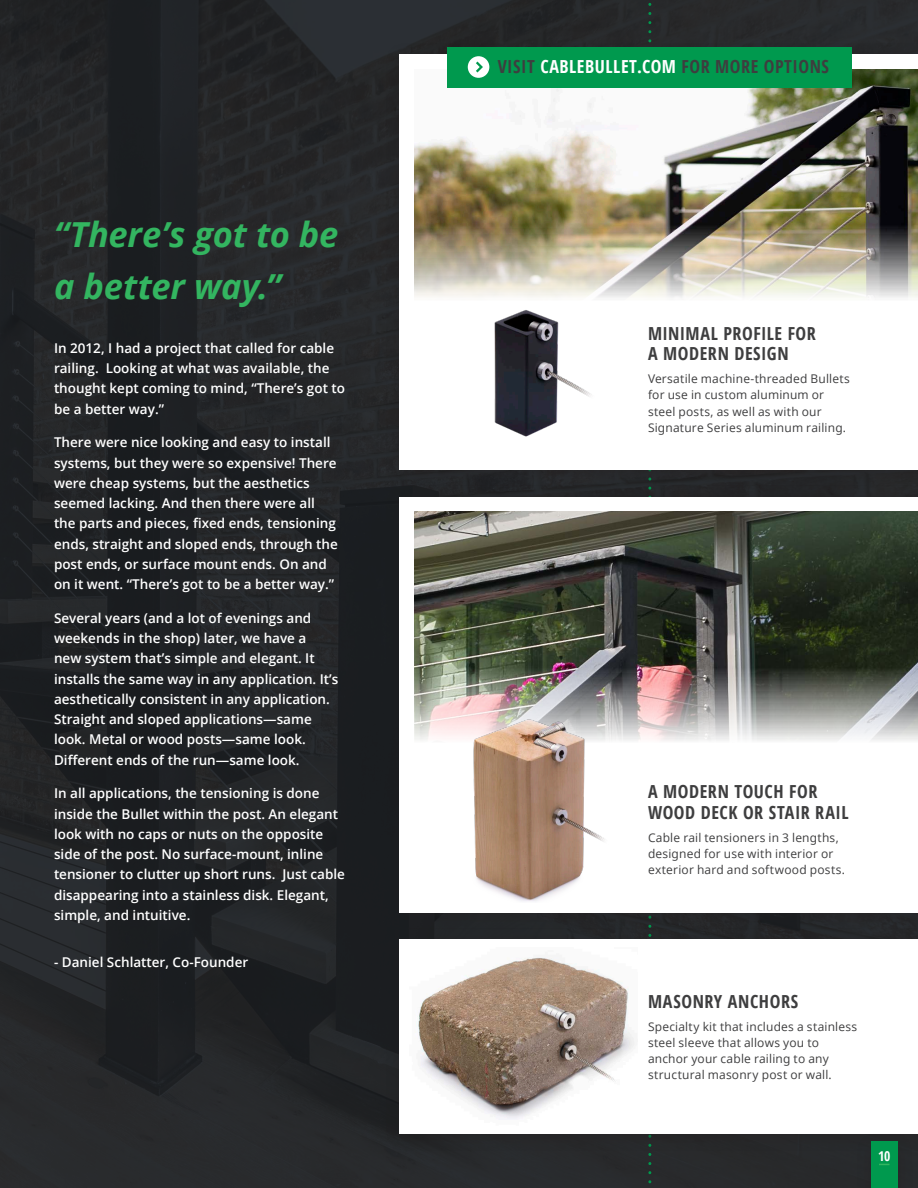
<style>
.page{position:relative;width:918px;height:1188px;background:#fff}
.page>*{position:absolute;margin:0;border:0;box-sizing:border-box;transform-origin:0 0}
.info{font:italic 700 34.5px/51.8px "Open Sans";letter-spacing:-.005em;color:#33b560}
.installation_step{font:700 condensed 18px/20.7px "Open Sans";letter-spacing:.03em;color:#3e3e3f}
.t1{font:600 13.5px/20.2px "Open Sans";color:#fff}
.t2{font:700 condensed 13.5px "Open Sans";color:#fff}
.copy_sm{font:12px/16.2px "Open Sans";letter-spacing:.015em;color:#3e3e3f}
.s1{color:#fff}
</style>
<div class="page">
<img style="left:0;top:0;width:918px;height:1188px">
<svg style="left:648px;top:0;width:3px;height:1188px"></svg>
<div style="left:384px;top:41px;width:534px;height:447px;background:#262729"></div>
<div style="left:400px;top:54px;width:518px;height:416px;background:#fff"></div>
<div style="left:384px;top:484px;width:534px;height:447px;background:#231f20"></div>
<div style="left:400px;top:497px;width:518px;height:416px;background:#fff"></div>
<div style="left:384px;top:927px;width:534px;height:225px;background:#262729"></div>
<div style="left:400px;top:940px;width:518px;height:194px;background:#fff"></div>
<img style="left:416px;top:957px;width:219px;height:162px">
<img style="left:415px;top:69px;width:503px;height:229px">
<img style="left:436px;top:275px;width:185px;height:162px">
<div style="left:447px;top:47px;width:405px;height:40px;background:#00994e"></div>
<svg style="left:468px;top:56px;width:21px;height:22px"></svg>
<img style="left:415px;top:512px;width:503px;height:229px">
<img style="left:436px;top:718px;width:185px;height:183px">
<div style="left:855px;top:1132px;width:58px;height:56px;background:#27282a"></div>
<div style="left:871px;top:1141px;width:27px;height:47px;background:#00994e"></div>
<p class="info" style="left:54px;top:208px;width:286px">“There’s got to be a better way.”</p>
<p class="t1" style="left:54px;top:338px;width:293px">In 2012, I had a project that called for cable railing. Looking at what was available, the thought kept coming to mind, “There’s got to be a better way.”</p>
<p class="t1" style="left:54px;top:432px;width:285px">There were nice looking and easy to install systems, but they were so expensive! There were cheap systems, but the aesthetics seemed lacking. And then there were all the parts and pieces, fixed ends, tensioning ends, straight and sloped ends, through the post ends, or surface mount ends. On and on it went. “There’s got to be a better way.”</p>
<p class="t1" style="left:54px;top:608px;width:286px">Several years (and a lot of evenings and weekends in the shop) later, we have a<br>new system that’s simple and elegant. It installs the same way in any application. It’s aesthetically consistent in any application.<br>Straight and sloped applications—same look. Metal or wood posts—same look.<br>Different ends of the run—same look.</p>
<p class="t1" style="left:54px;top:783px;width:292px">In all applications, the tensioning is done inside the Bullet within the post. An elegant look with no caps or nuts on the opposite side of the post. No surface-mount, inline tensioner to clutter up short runs. Just cable disappearing into a stainless disk. Elegant, simple, and intuitive.</p>
<p class="t1" style="left:54px;top:952px;width:196px">- Daniel Schlatter, Co-Founder</p>
<p class="installation_step" style="left:498px;top:56px;width:333px">VISIT <span class="s1">CABLEBULLET.COM</span> FOR MORE OPTIONS</p>
<p class="installation_step" style="left:648px;top:322px;width:169px">MINIMAL PROFILE FOR<br>A MODERN DESIGN</p>
<p class="copy_sm" style="left:648px;top:370px;width:203px">Versatile machine-threaded Bullets for use in custom aluminum or steel posts, as well as with our Signature Series aluminum railing.</p>
<p class="installation_step" style="left:648px;top:781px;width:202px">A MODERN TOUCH FOR<br>WOOD DECK OR STAIR RAIL</p>
<p class="copy_sm" style="left:648px;top:829px;width:198px">Cable rail tensioners in 3 lengths, designed for use with interior or exterior hard and softwood posts.</p>
<p class="installation_step" style="left:648px;top:991px;width:152px">MASONRY ANCHORS</p>
<p class="copy_sm" style="left:648px;top:1018px;width:211px">Specialty kit that includes a stainless steel sleeve that allows you to anchor your cable railing to any structural masonry post or wall.</p>
<p class="t2" style="left:878px;top:1147px;width:14px">10</p>
</div>
